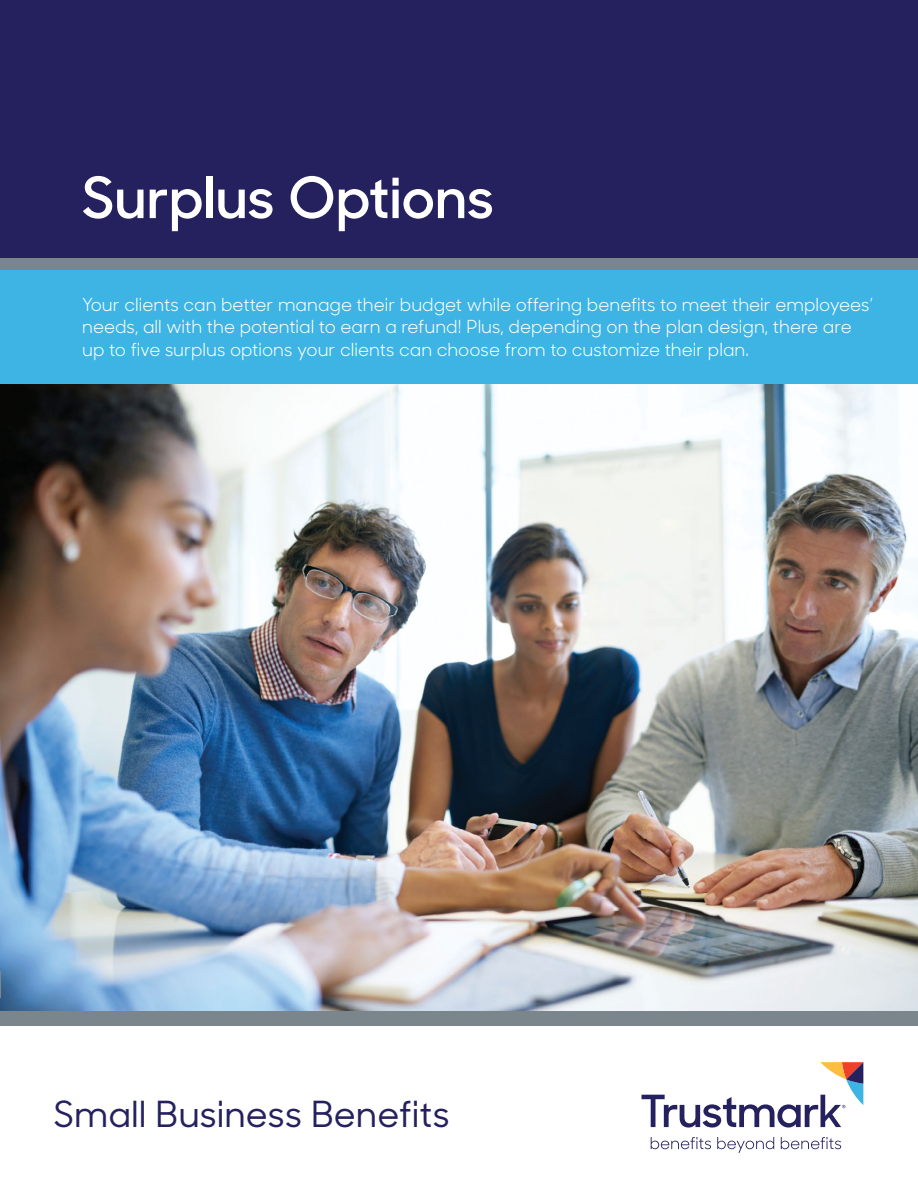
<style>
.page{position:relative;width:918px;height:1188px;background:#fff}
.page>*{position:absolute;margin:0;border:0;box-sizing:border-box;transform-origin:0 0}
.t1{font:600 57px "Sharp Sans No 1";color:#fff}
.t2{font:500 36px "Sharp Sans No 1";color:#25215f}
.t3{font:18px/22.5px "Sharp Sans No 1";color:#fff}
</style>
<div class="page">
<img style="left:0;top:384px;width:918px;height:628px">
<div style="left:0;top:264px;width:918px;height:120px;background:#3eb4e4"></div>
<div style="left:0;top:0;width:918px;height:262px;background:#25215f"></div>
<svg style="left:651px;top:1137px;width:60px;height:12px"></svg>
<svg style="left:717px;top:1137px;width:57px;height:16px"></svg>
<svg style="left:781px;top:1137px;width:60px;height:12px"></svg>
<svg style="left:642px;top:1062px;width:221px;height:66px"></svg>
<svg style="left:0;top:971px;width:1px;height:27px"></svg>
<div style="left:0;top:258px;width:918px;height:12px;background:#7b868c"></div>
<div style="left:0;top:1012px;width:918px;height:14px;background:#7b868c"></div>
<p class="t1" style="left:82px;top:156px;width:413px">Surplus Options</p>
<p class="t3" style="left:82px;top:292px;width:792px">Your clients can better manage their budget while offering benefits to meet their employees’ needs, all with the potential to earn a refund! Plus, depending on the plan design, there are up to five surplus options your clients can choose from to customize their plan.</p>
<h2 class="t2" style="left:54px;top:1088px;width:397px">Small Business Benefits</h2>
</div>
